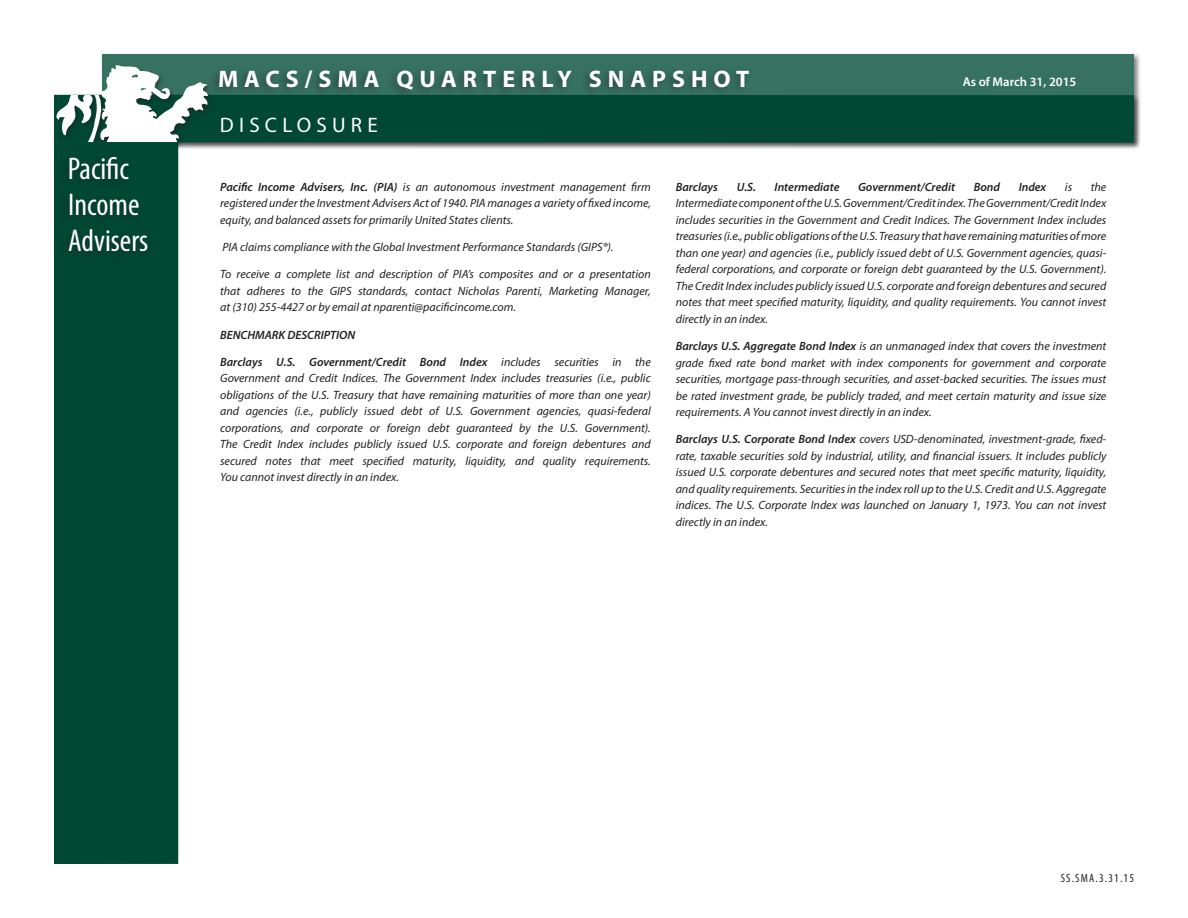
<style>
.page{position:relative;width:1188px;height:918px;background:#fff}
.page>*{position:absolute;margin:0;border:0;box-sizing:border-box;transform-origin:0 0}
.t1{font:condensed 31.5px "Myriad Pro";color:#fff}
.t2{font:700 24px "Myriad Pro";letter-spacing:.25em;color:#fff}
.t3{font:21px "Myriad Pro";letter-spacing:.25em;color:#fff}
.t4{font:600 12.75px "Myriad Pro";color:#fff}
.t5{font:italic 12px/16.5px "Myriad Pro";color:#231f20;text-align:justify}
.t6{font:italic 600 12px "Myriad Pro";color:#231f20}
.t7{font:condensed 12px "Myriad Pro";letter-spacing:.1em;color:#231f20}
.s1{font-weight:600}
</style>
<div class="page">
<div style="left:101px;top:52px;width:1040px;height:98px;background:#231f20;opacity:.55"></div>
<div style="left:103px;top:55px;width:1031px;height:87px;background:#377260"></div>
<div style="left:52px;top:93px;width:1089px;height:57px;background:#231f20;opacity:.55"></div>
<div style="left:54px;top:95px;width:1080px;height:48px;background:#004833"></div>
<div style="left:209px;top:66px;width:544px;height:34px;background:#231f20;opacity:.55"></div>
<div style="left:55px;top:94px;width:43px;height:47px;background:#004833"></div>
<div style="left:99px;top:64px;width:115px;height:84px;background:#231f20;opacity:.55"></div>
<svg style="left:56px;top:65px;width:152px;height:77px"></svg>
<div style="left:54px;top:142px;width:124px;height:722px;background:#004833"></div>
<p class="t1" style="left:68px;top:150px;width:63px">Pacific</p>
<p class="t1" style="left:68px;top:186px;width:73px">Income</p>
<p class="t1" style="left:68px;top:222px;width:82px">Advisers</p>
<p class="t2" style="left:218px;top:63px;width:533px">MACS/SMA QUARTERLY SNAPSHOT</p>
<p class="t4" style="left:963px;top:74px;width:115px">As of March 31, 2015</p>
<p class="t3" style="left:220px;top:112px;width:159px">DISCLOSURE</p>
<p class="t5" style="left:220px;top:178px;width:432px"><span class="s1">Pacific Income Advisers, Inc. (PIA)</span> is an autonomous investment management firm registered under the Investment Advisers Act of 1940. PIA manages a variety of fixed income, equity, and balanced assets for primarily United States clients.</p>
<p class="t5" style="left:222px;top:239px;width:393px">PIA claims compliance with the Global Investment Performance Standards (GIPS®).</p>
<p class="t5" style="left:220px;top:266px;width:432px">To receive a complete list and description of PIA’s composites and or a presentation that adheres to the GIPS standards, contact Nicholas Parenti, Marketing Manager, at (310) 255-4427 or by email at nparenti@pacificincome.com.</p>
<p class="t6" style="left:220px;top:327px;width:137px">BENCHMARK DESCRIPTION</p>
<p class="t5" style="left:220px;top:353px;width:432px"><span class="s1">Barclays U.S. Government/Credit Bond Index</span> includes securities in the Government and Credit Indices. The Government Index includes treasuries (i.e., public obligations of the U.S. Treasury that have remaining maturities of more than one year) and agencies (i.e., publicly issued debt of U.S. Government agencies, quasi-federal corporations, and corporate or foreign debt guaranteed by the U.S. Government).<br>The Credit Index includes publicly issued U.S. corporate and foreign debentures and secured notes that meet specified maturity, liquidity, and quality requirements.<br>You cannot invest directly in an index.</p>
<p class="t5" style="left:676px;top:178px;width:432px;text-indent:415px">the Intermediate component of the U.S. Government/Credit index. The Government/Credit Index includes securities in the Government and Credit Indices. The Government Index includes treasuries (i.e., public obligations of the U.S. Treasury that have remaining maturities of more than one year) and agencies (i.e., publicly issued debt of U.S. Government agencies, quasi&shy;federal corporations, and corporate or foreign debt guaranteed by the U.S. Government).<br>The Credit Index includes publicly issued U.S. corporate and foreign debentures and secured notes that meet specified maturity, liquidity, and quality requirements. You cannot invest directly in an index.</p>
<p class="t5" style="left:676px;top:338px;width:432px"><span class="s1">Barclays U.S. Aggregate Bond Index</span> is an unmanaged index that covers the investment grade fixed rate bond market with index components for government and corporate securities, mortgage pass-through securities, and asset-backed securities. The issues must be rated investment grade, be publicly traded, and meet certain maturity and issue size requirements. A You cannot invest directly in an index.</p>
<p class="t5" style="left:676px;top:431px;width:432px"><span class="s1">Barclays U.S. Corporate Bond Index</span> covers USD-denominated, investment-grade, fixed&shy;rate, taxable securities sold by industrial, utility, and financial issuers. It includes publicly issued U.S. corporate debentures and secured notes that meet specific maturity, liquidity, and quality requirements. Securities in the index roll up to the U.S. Credit and U.S. Aggregate indices. The U.S. Corporate Index was launched on January 1, 1973. You can not invest directly in an index.</p>
<p class="t6" style="left:676px;top:179px;width:44px">Barclays</p>
<p class="t6" style="left:737px;top:179px;width:21px">U.S.</p>
<p class="t6" style="left:775px;top:179px;width:66px">Intermediate</p>
<p class="t6" style="left:858px;top:179px;width:98px">Government/Credit</p>
<p class="t6" style="left:974px;top:179px;width:28px">Bond</p>
<p class="t6" style="left:1019px;top:179px;width:29px">Index</p>
<p class="t5" style="left:1065px;top:178px;width:9px">is</p>
<p class="t7" style="left:1061px;top:871px;width:75px">SS.SMA.3.31.15</p>
</div>
